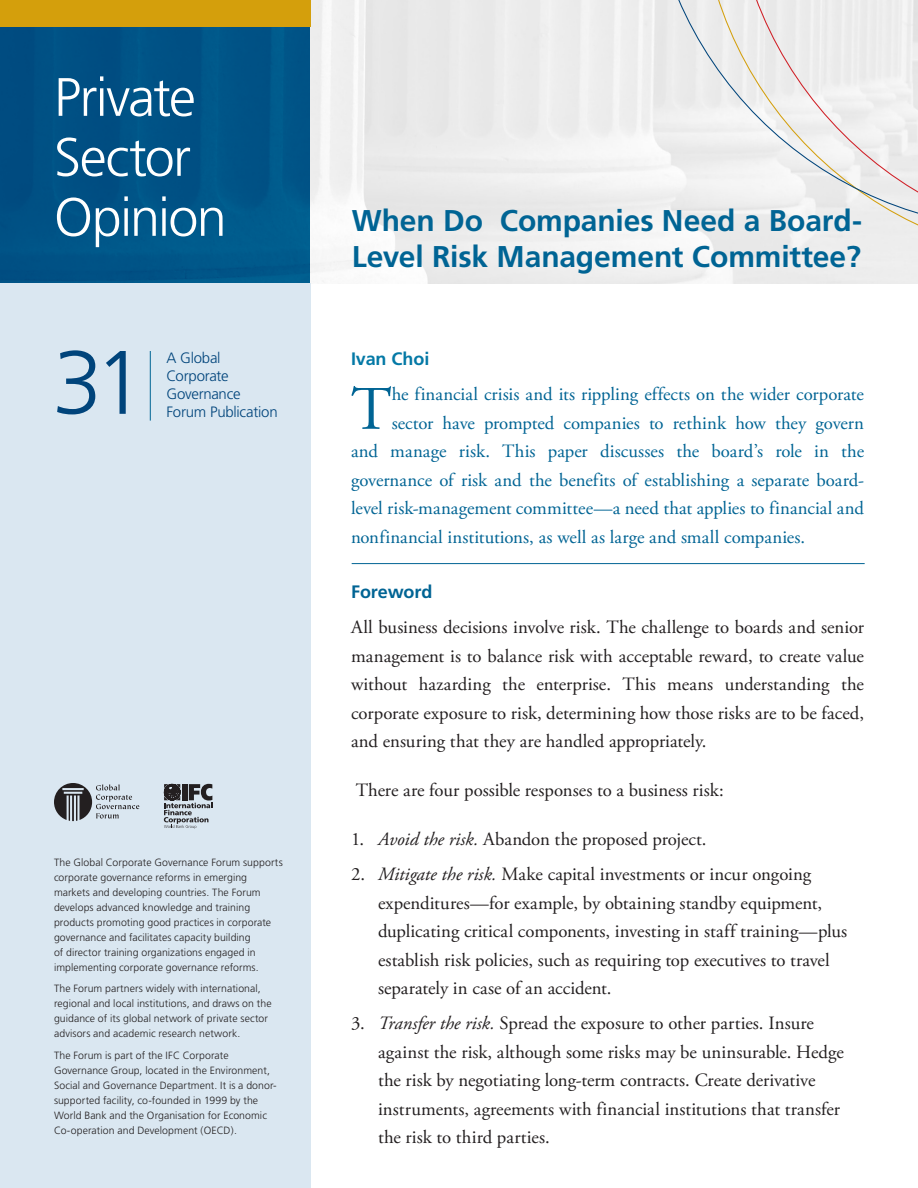
<style>
.page{position:relative;width:918px;height:1188px;background:#fff}
.page>*{position:absolute;margin:0;border:0;box-sizing:border-box;transform-origin:0 0}
.t1{font:300 90px "Frutiger";color:#00447b}
.Body_Copy{font:61.8px "Adobe Garamond Pro";color:#006494}
.t2{font:300 54px/60px "Frutiger";letter-spacing:-.03em;color:#fff}
.Small_Headline{font:700 30px/36px "Frutiger";letter-spacing:-.005em;color:#006494}
.BULLET{font:18.75px/28.5px "Adobe Garamond Pro";color:#231f20}
.Body_Copy-2{font:18.75px "Adobe Garamond Pro";color:#006494}
.Body_Copy-3{font:18.75px/28.5px "Adobe Garamond Pro";color:#231f20;text-align:justify}
.Small_Headline-2{font:700 18px "Frutiger";letter-spacing:-.005em;color:#0479a6}
.Small_Headline-3{font:700 18px "Frutiger";letter-spacing:-.005em;color:#006494}
.t3{font:300 15px/18px "Frutiger";letter-spacing:-.015em;color:#00447b}
.t4{font:300 10.5px/15px "Frutiger";letter-spacing:.005em;color:#231f20}
.s1{font-style:italic}
</style>
<div class="page">
<img style="left:0;top:0;width:918px;height:284px">
<div style="left:0;top:0;width:310px;height:27px;background:#d49f0c"></div>
<div style="left:0;top:284px;width:310px;height:904px;background:#dae7f1"></div>
<svg style="left:163px;top:783px;width:49px;height:46px"></svg>
<svg style="left:54px;top:783px;width:85px;height:38px"></svg>
<hr style="left:150px;top:351px;width:1px;height:70px;background:#006494">
<svg style="left:699px;top:230px;width:219px;height:31px"></svg>
<div style="left:732px;top:230px;width:186px;height:15px;background:#ececec"></div>
<svg style="left:648px;top:0;width:270px;height:230px"></svg>
<hr style="left:352px;top:563px;width:513px;height:1px;background:#006494">
<p class="t2" style="left:54px;top:68px;width:174px">Private<br>Sector<br>Opinion</p>
<p class="t1" style="left:53px;top:332px;width:94px">31</p>
<p class="t3" style="left:166px;top:349px;width:113px">A Global<br>Corporate<br>Governance<br>Forum Publication</p>
<p class="t4" style="left:54px;top:855px;width:230px">The Global Corporate Governance Forum supports corporate governance reforms in emerging markets and developing countries. The Forum develops advanced knowledge and training products promoting good practices in corporate governance and facilitates capacity building<br>of director training organizations engaged in implementing corporate governance reforms.</p>
<p class="t4" style="left:54px;top:981px;width:219px">The Forum partners widely with international, regional and local institutions, and draws on the guidance of its global network of private sector advisors and academic research network.</p>
<p class="t4" style="left:54px;top:1048px;width:224px">The Forum is part of the IFC Corporate Governance Group, located in the Environment, Social and Governance Department. It is a donor&shy;supported facility, co-founded in 1999 by the World Bank and the Organisation for Economic Co-operation and Development (OECD).</p>
<p class="Small_Headline" style="left:352px;top:202px;width:512px">When Do Companies Need a Board-<br>Level Risk Management Committee?</p>
<p class="Small_Headline-2" style="left:351px;top:348px;width:80px">Ivan Choi</p>
<p class="Body_Copy" style="left:351px;top:372px;width:42px">T</p>
<p class="Body_Copy-2" style="left:392px;top:383px;width:474px">he financial crisis and its rippling effects on the wider corporate</p>
<p class="Body_Copy-2" style="left:392px;top:412px;width:474px">sector have prompted companies to rethink how they govern</p>
<p class="Body_Copy-2" style="left:351px;top:440px;width:515px">and manage risk. This paper discusses the board’s role in the</p>
<p class="Body_Copy-2" style="left:351px;top:469px;width:515px">governance of risk and the benefits of establishing a separate board-</p>
<p class="Body_Copy-2" style="left:351px;top:497px;width:514px">level risk-management committee—a need that applies to financial and</p>
<p class="Body_Copy-2" style="left:351px;top:526px;width:456px">nonfinancial institutions, as well as large and small companies.</p>
<p class="Small_Headline-3" style="left:351px;top:581px;width:83px">Foreword</p>
<p class="Body_Copy-3" style="left:351px;top:614px;width:515px">All business decisions involve risk. The challenge to boards and senior management is to balance risk with acceptable reward, to create value without hazarding the enterprise. This means understanding the corporate exposure to risk, determining how those risks are to be faced, and ensuring that they are handled appropriately.</p>
<p class="Body_Copy-3" style="left:356px;top:777px;width:370px">There are four possible responses to a business risk:</p>
<p class="BULLET" style="left:351px;top:825px;width:357px">1. <span class="s1">Avoid the risk.</span> Abandon the proposed project.</p>
<p class="BULLET" style="left:378px;top:861px;width:471px;text-indent:-27px">2. <span class="s1">Mitigate the risk.</span> Make capital investments or incur ongoing expenditures—for example, by obtaining standby equipment, duplicating critical components, investing in staff training—plus establish risk policies, such as requiring top executives to travel separately in case of an accident.</p>
<p class="BULLET" style="left:378px;top:1010px;width:468px;text-indent:-27px">3. <span class="s1">Transfer the risk.</span> Spread the exposure to other parties. Insure against the risk, although some risks may be uninsurable. Hedge the risk by negotiating long-term contracts. Create derivative instruments, agreements with financial institutions that transfer the risk to third parties.</p>
</div>
